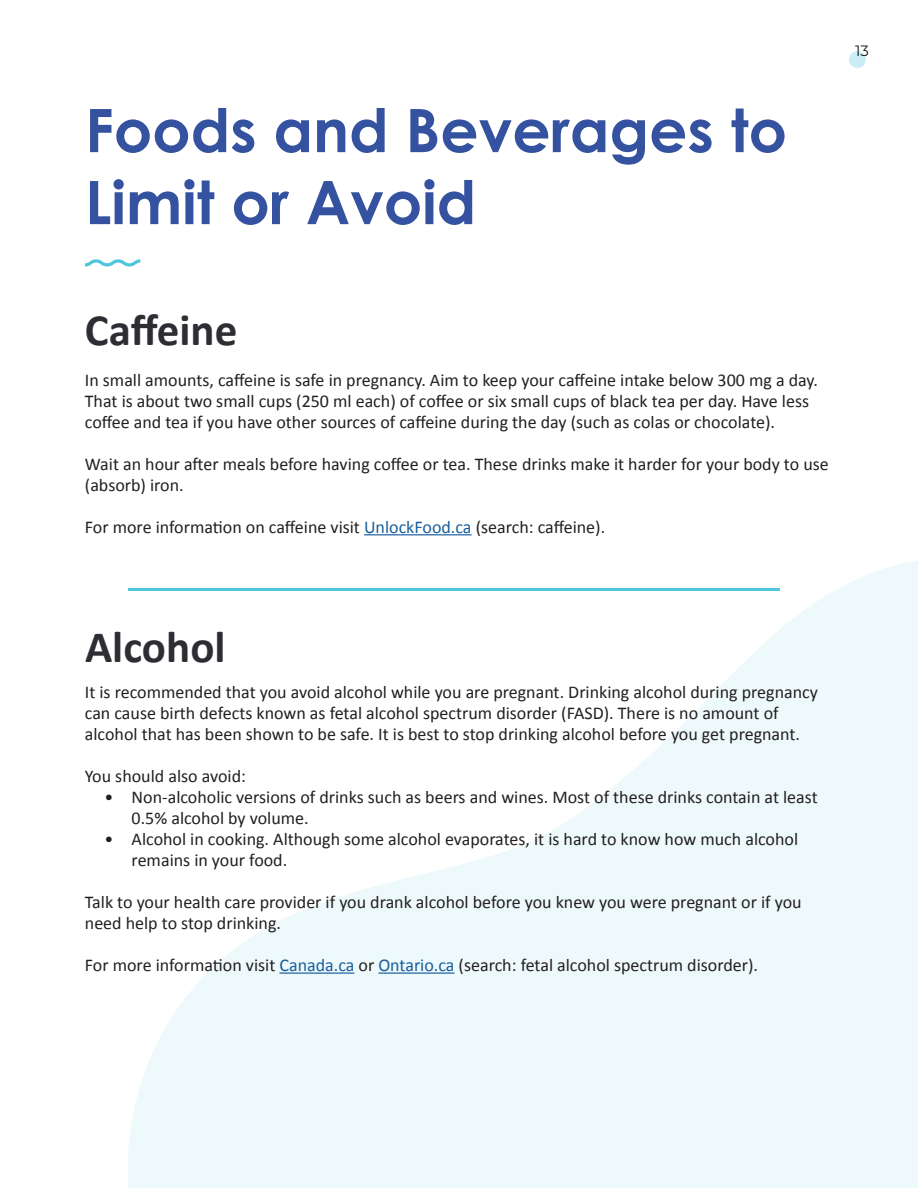
<style>
.page{position:relative;width:918px;height:1188px;background:#fff}
.page>*{position:absolute;margin:0;border:0;box-sizing:border-box;transform-origin:0 0}
.t1{font:700 60px/72px "Century Gothic";color:#34529f}
.t2{font:700 45px "Calibri";color:#2d2d33}
.t3{font:18px/21px "Calibri";color:#231f20}
.t4{font:15px "Montserrat";color:#181d1d}
.s1{color:#175d9e}
</style>
<div class="page">
<svg style="left:128px;top:561px;width:790px;height:627px;fill:#edf9fb"></svg>
<hr style="left:128px;top:589px;width:651px;height:2px;background:#4ec6dc">
<svg style="left:85px;top:259px;width:55px;height:7px"></svg>
<hr style="left:364px;top:534px;width:108px;height:1px;background:#175d9e">
<hr style="left:279px;top:973px;width:75px;height:1px;background:#175d9e">
<hr style="left:378px;top:973px;width:77px;height:1px;background:#175d9e">
<div style="left:849px;top:51px;width:17px;height:17px;background:#caeef4;border-radius:50%"></div>
<h1 class="t1" style="left:85px;top:92px;width:703px">Foods and Beverages to<br>Limit or Avoid</h1>
<p class="t4" style="left:855px;top:40px;width:15px">13</p>
<h2 class="t2" style="left:85px;top:299px;width:154px">Caffeine</h2>
<p class="t3" style="left:85px;top:368px;width:735px">In small amounts, caffeine is safe in pregnancy. Aim to keep your caffeine intake below 300 mg a day.<br>That is about two small cups (250 ml each) of coffee or six small cups of black tea per day. Have less coffee and tea if you have other sources of caffeine during the day (such as colas or chocolate).</p>
<p class="t3" style="left:85px;top:452px;width:745px">Wait an hour after meals before having coffee or tea. These drinks make it harder for your body to use (absorb) iron.</p>
<p class="t3" style="left:85px;top:515px;width:522px">For more information on caffeine visit <span class="s1">UnlockFood.ca</span> (search: caffeine).</p>
<h2 class="t2" style="left:85px;top:615px;width:142px">Alcohol</h2>
<p class="t3" style="left:85px;top:681px;width:735px">It is recommended that you avoid alcohol while you are pregnant. Drinking alcohol during pregnancy can cause birth defects known as fetal alcohol spectrum disorder (FASD). There is no amount of alcohol that has been shown to be safe. It is best to stop drinking alcohol before you get pregnant.</p>
<p class="t3" style="left:85px;top:765px;width:163px">You should also avoid:</p>
<p class="t3" style="left:132px;top:786px;width:688px;text-indent:-27px">• Non-alcoholic versions of drinks such as beers and wines. Most of these drinks contain at least<br>0.5% alcohol by volume.</p>
<p class="t3" style="left:132px;top:828px;width:668px;text-indent:-27px">• Alcohol in cooking. Although some alcohol evaporates, it is hard to know how much alcohol remains in your food.</p>
<p class="t3" style="left:85px;top:891px;width:718px">Talk to your health care provider if you drank alcohol before you knew you were pregnant or if you need help to stop drinking.</p>
<p class="t3" style="left:85px;top:954px;width:675px">For more information visit <span class="s1">Canada.ca</span> or <span class="s1">Ontario.ca</span> (search: fetal alcohol spectrum disorder).</p>
</div>
